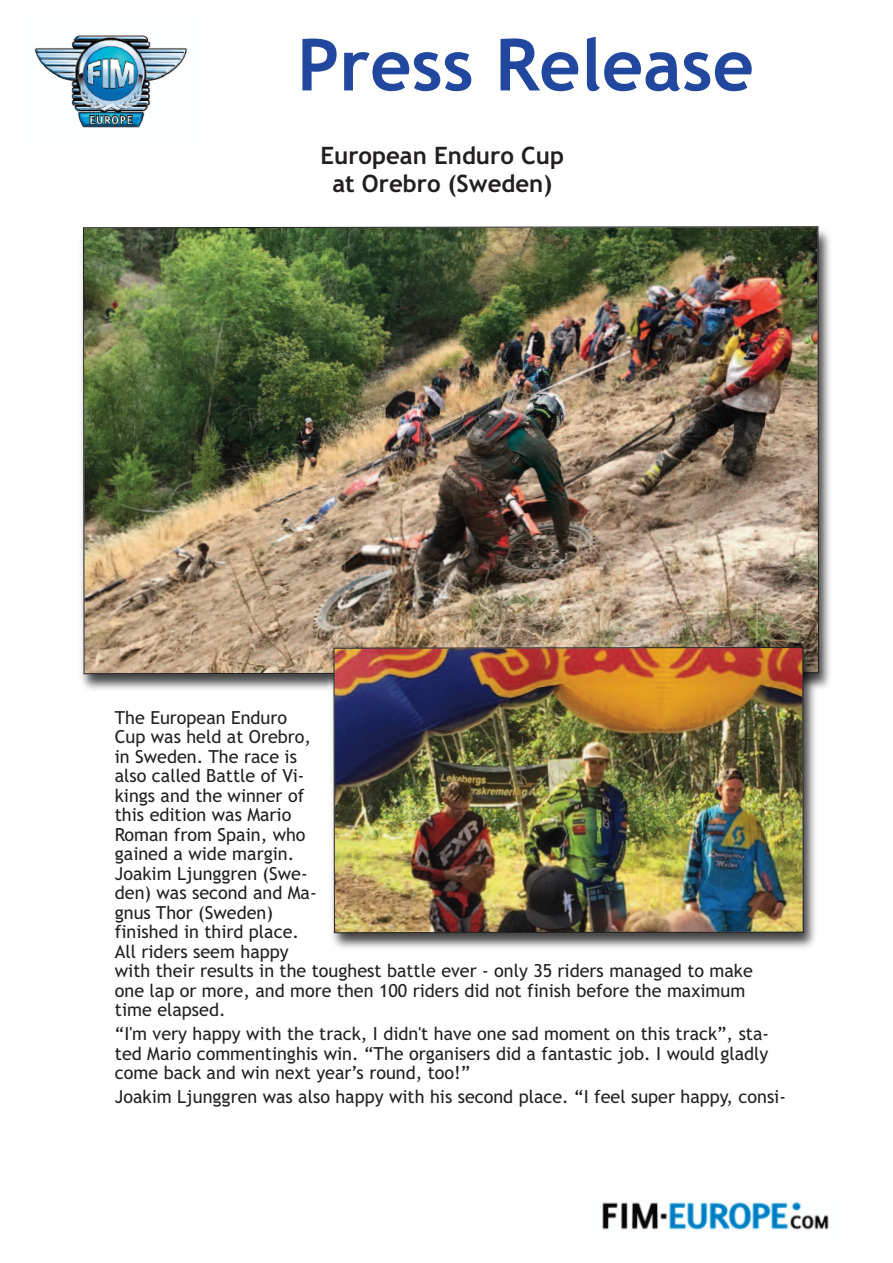
<style>
.page{position:relative;width:893px;height:1263px;background:#fff}
.page>*{position:absolute;margin:0;border:0;box-sizing:border-box;transform-origin:0 0}
.t1{font:700 72px "Trebuchet MS";color:#22479e}
.t2{font:700 24px/28.8px "Trebuchet MS";color:#231f20;text-align:center}
.t3{font:18px/19.5px "Trebuchet MS";color:#231f20}
</style>
<div class="page">
<img style="left:34px;top:35px;width:154px;height:93px">
<img style="left:602px;top:1201px;width:227px;height:29px">
<img style="left:81px;top:230px;width:749px;height:460px">
<img style="left:83px;top:226px;width:736px;height:448px">
<img style="left:327px;top:641px;width:496px;height:307px">
<img style="left:333px;top:647px;width:471px;height:286px">
<h1 class="t1" style="left:297px;top:24px;width:458px">Press Release</h1>
<h2 class="t2" style="left:321px;top:141px;width:245px">European Enduro Cup at Orebro (Sweden)</h2>
<p class="t3" style="left:115px;top:708px;width:639px">The European Enduro<br>Cup was held at Orebro,<br>in Sweden. The race is<br>also called Battle of Vi-<br>kings and the winner of<br>this edition was Mario<br>Roman from Spain, who<br>gained a wide margin.<br>Joakim Ljunggren (Swe-<br>den) was second and Ma-<br>gnus Thor (Sweden)<br>finished in third place.<br>All riders seem happy<br>with their results in the toughest battle ever - only 35 riders managed to make one lap or more, and more then 100 riders did not finish before the maximum time elapsed.</p>
<p class="t3" style="left:115px;top:1024px;width:656px;text-align:justify">“I'm very happy with the track, I didn't have one sad moment on this track”, sta&shy;ted Mario commentinghis win. “The organisers did a fantastic job. I would gladly come back and win next year’s round, too!”</p>
<p class="t3" style="left:115px;top:1087px;width:673px">Joakim Ljunggren was also happy with his second place. “I feel super happy, consi-</p>
</div>
